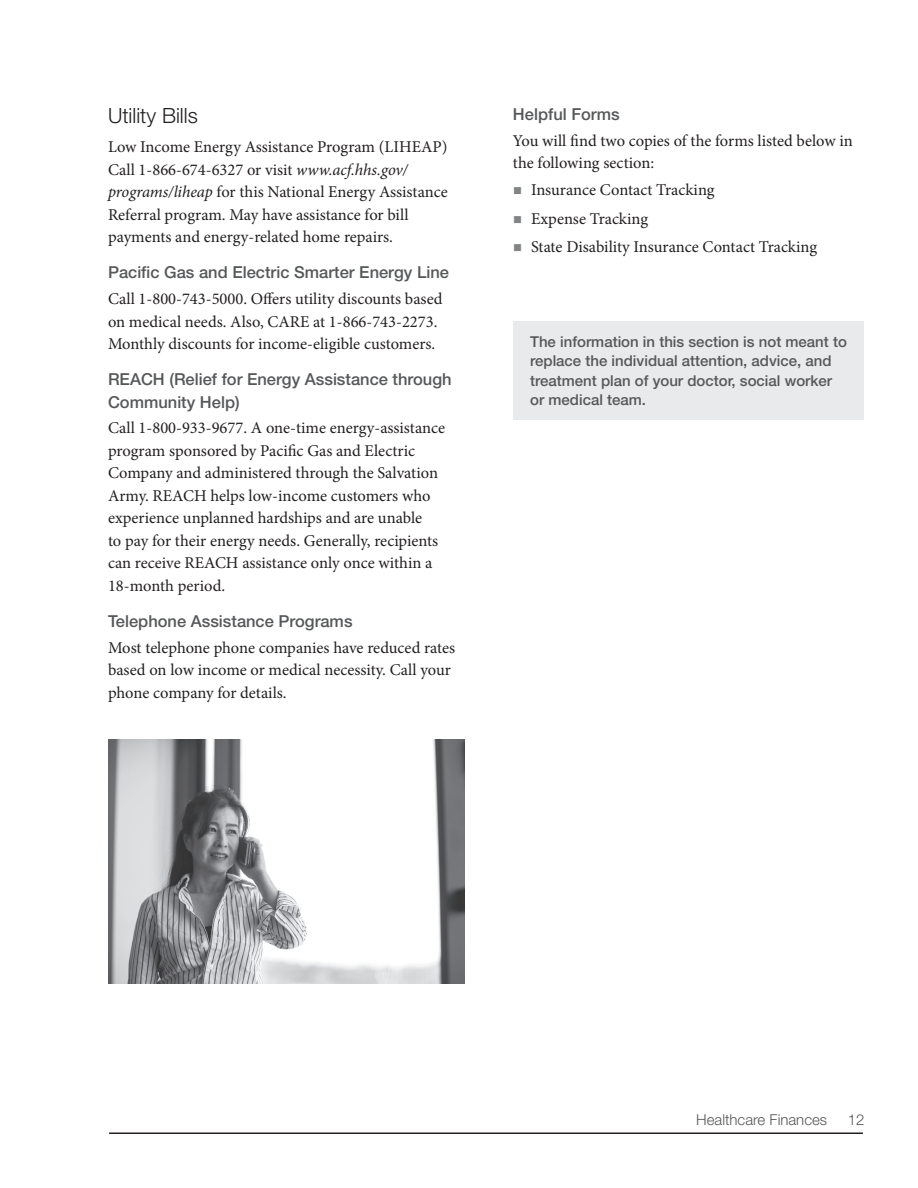
<style>
.page{position:relative;width:918px;height:1188px;background:#fff}
.page>*{position:absolute;margin:0;border:0;box-sizing:border-box;transform-origin:0 0}
.t1{font:300 21px "Helvetica Neue LT Std";color:#231f20}
.t2{font:16.5px/22.5px "Minion Pro";color:#231f20}
.t3{font:500 16.5px/22.5px "Helvetica Neue LT Std";color:#57585a}
.t4{font:500 15px/19.5px "Helvetica Neue LT Std";color:#57585a}
.t5{font:300 15px "Helvetica Neue LT Std";color:#57585a}
.s1{font-style:italic}
.s2{color:#818386}
</style>
<div class="page">
<div style="left:513px;top:321px;width:351px;height:99px;background:#e9eaeb"></div>
<hr style="left:109px;top:1132px;width:754px;height:2px;background:#231f20">
<img style="left:108px;top:739px;width:357px;height:244px">
<h2 class="t1" style="left:108px;top:103px;width:91px">Utility Bills</h2>
<p class="t2" style="left:108px;top:136px;width:341px">Low Income Energy Assistance Program (LIHEAP)<br>Call 1-866-674-6327 or visit <span class="s1">www.acf.hhs.gov/ programs/liheap</span> for this National Energy Assistance Referral program. May have assistance for bill payments and energy-related home repairs.</p>
<h3 class="t3" style="left:108px;top:261px;width:343px">Pacific Gas and Electric Smarter Energy Line</h3>
<p class="t2" style="left:108px;top:288px;width:336px">Call 1-800-743-5000. Offers utility discounts based on medical needs. Also, CARE at 1-866-743-2273.<br>Monthly discounts for income-eligible customers.</p>
<h3 class="t3" style="left:108px;top:368px;width:345px">REACH (Relief for Energy Assistance through<br>Community Help)</h3>
<p class="t2" style="left:108px;top:417px;width:339px">Call 1-800-933-9677. A one-time energy-assistance program sponsored by Pacific Gas and Electric Company and administered through the Salvation Army. REACH helps low-income customers who experience unplanned hardships and are unable<br>to pay for their energy needs. Generally, recipients can receive REACH assistance only once within a 18-month period.</p>
<h3 class="t3" style="left:108px;top:610px;width:246px">Telephone Assistance Programs</h3>
<p class="t2" style="left:108px;top:636px;width:349px">Most telephone phone companies have reduced rates based on low income or medical necessity. Call your phone company for details.</p>
<h3 class="t3" style="left:513px;top:103px;width:108px">Helpful Forms</h3>
<p class="t2" style="left:513px;top:129px;width:341px">You will find two copies of the forms listed below in the following section:</p>
<p class="t2" style="left:513px;top:179px;width:203px"><span class="s2">■</span> Insurance Contact Tracking</p>
<p class="t2" style="left:513px;top:207px;width:137px"><span class="s2">■</span> Expense Tracking</p>
<p class="t2" style="left:513px;top:236px;width:306px"><span class="s2">■</span> State Disability Insurance Contact Tracking</p>
<p class="t4" style="left:530px;top:331px;width:318px">The information in this section is not meant to replace the individual attention, advice, and treatment plan of your doctor, social worker or medical team.</p>
<p class="t5" style="left:696px;top:1111px;width:132px">Healthcare Finances</p>
<p class="t5" style="left:848px;top:1111px;width:18px">12</p>
</div>
